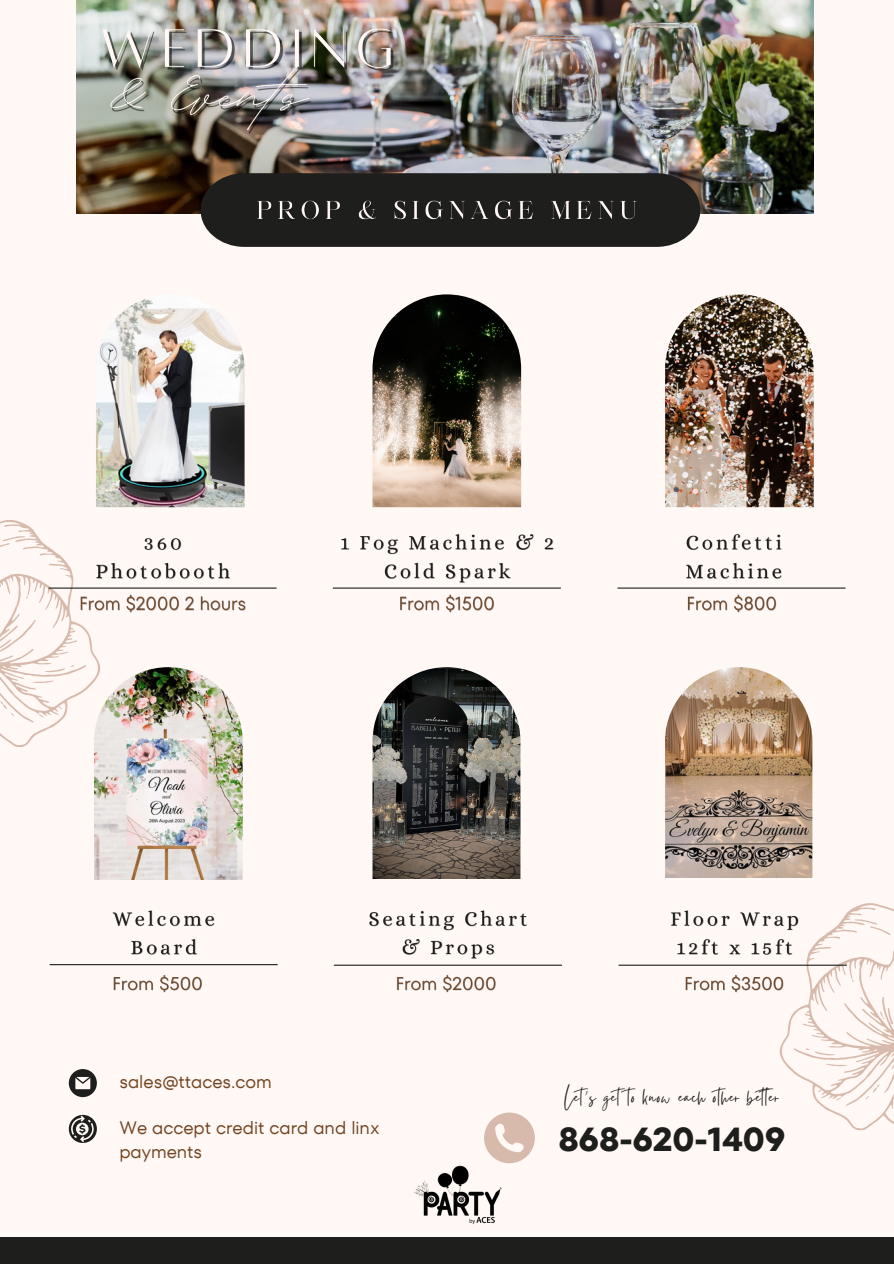
<style>
.page{position:relative;width:894px;height:1264px;background:#fff}
.page>*{position:absolute;margin:0;border:0;box-sizing:border-box;transform-origin:0 0}
.t1{font:700 33.15px "TT Fors";color:#1e1e1d}
.t2{font:22.05px "Gistesy";letter-spacing:.05em;color:#1e1e1d}
.t3{font:18px/24.8px "TT Fors";color:#724523}
</style>
<div class="page">
<div style="left:0;top:0;width:893px;height:1263px;background:#fff8f4"></div>
<img style="left:76px;top:0;width:737px;height:213px">
<img style="left:94px;top:667px;width:148px;height:212px">
<img style="left:372px;top:667px;width:148px;height:211px">
<img style="left:665px;top:667px;width:147px;height:210px">
<div style="left:0;top:1237px;width:893px;height:26px;background:#1e1e1d"></div>
<svg style="left:0;top:520px;width:100px;height:278px"></svg>
<svg style="left:779px;top:903px;width:114px;height:228px"></svg>
<img style="left:96px;top:299px;width:148px;height:208px">
<img style="left:372px;top:294px;width:149px;height:213px">
<img style="left:665px;top:294px;width:148px;height:213px">
<img style="left:414px;top:1165px;width:88px;height:60px">
<svg style="left:484px;top:1112px;width:50px;height:51px"></svg>
<svg style="left:69px;top:1069px;width:28px;height:28px"></svg>
<svg style="left:69px;top:1114px;width:28px;height:28px"></svg>
<img style="left:100px;top:20px;width:603px;height:227px">
<img style="left:256px;top:199px;width:386px;height:27px">
<img style="left:112px;top:910px;width:103px;height:45px">
<hr style="left:50px;top:964px;width:227px;height:1px;background:#1e1e1d">
<img style="left:369px;top:910px;width:158px;height:49px">
<hr style="left:334px;top:964px;width:227px;height:1px;background:#1e1e1d">
<hr style="left:618px;top:964px;width:228px;height:1px;background:#1e1e1d">
<img style="left:685px;top:970px;width:101px;height:26px">
<img style="left:113px;top:975px;width:89px;height:18px">
<img style="left:397px;top:975px;width:99px;height:18px">
<img style="left:671px;top:908px;width:130px;height:51px">
<hr style="left:49px;top:587px;width:227px;height:1px;background:#1e1e1d">
<hr style="left:333px;top:587px;width:227px;height:1px;background:#1e1e1d">
<hr style="left:617px;top:587px;width:228px;height:1px;background:#1e1e1d">
<img style="left:93px;top:532px;width:138px;height:51px">
<img style="left:341px;top:534px;width:213px;height:49px">
<img style="left:686px;top:534px;width:96px;height:45px">
<img style="left:78px;top:590px;width:168px;height:26px">
<img style="left:400px;top:594px;width:94px;height:19px">
<img style="left:687px;top:594px;width:90px;height:19px">
<p class="t3" style="left:119px;top:1069px;width:154px">sales@ttaces.com</p>
<p class="t3" style="left:119px;top:1114px;width:261px">We accept credit card and linx payments</p>
<p class="t2" style="left:564px;top:1081px;width:216px">Let’s getto know each other better</p>
<p class="t1" style="left:558px;top:1115px;width:228px">868-620-1409</p>
</div>
